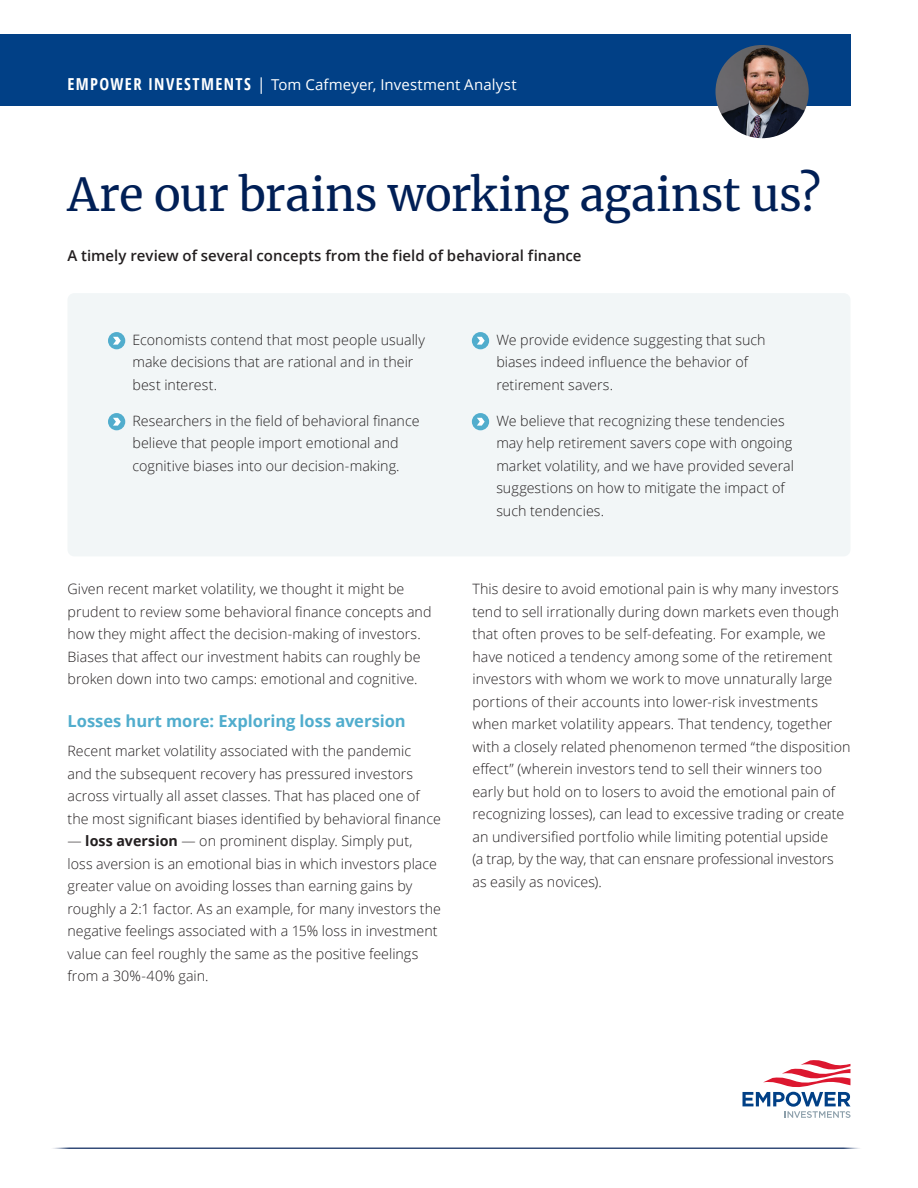
<style>
.page{position:relative;width:918px;height:1188px;background:#fff}
.page>*{position:absolute;margin:0;border:0;box-sizing:border-box;transform-origin:0 0}
.H3_30pt{font:45px "Merriweather";letter-spacing:-.01em;color:#001f56}
.S1{font:700 16.5px "Open Sans";color:#51adcd}
.t1{font:15px "Open Sans";letter-spacing:.005em;color:#fff}
.S2_10pt{font:600 15px "Open Sans";color:#231f20}
.Body_9_5pt{font:300 14.25px/22.5px "Open Sans";letter-spacing:.005em;color:#231f20}
.s1{font-weight:700;font-stretch:condensed;font-size:16.5px}
.s2{font-size:16.5px}
.s3{font-weight:700}
</style>
<div class="page">
<svg style="left:742px;top:1060px;width:108px;height:58px"></svg>
<div style="left:68px;top:293px;width:782px;height:263px;background:#f2f6f7;border-radius:7px"></div>
<div style="left:0;top:34px;width:850px;height:71px;background:#014086"></div>
<div style="left:108px;top:332px;width:17px;height:17px;background:#51adcd;border-radius:50%"></div>
<svg style="left:113px;top:337px;width:8px;height:8px"></svg>
<div style="left:108px;top:413px;width:17px;height:17px;background:#51adcd;border-radius:50%"></div>
<svg style="left:113px;top:418px;width:8px;height:8px"></svg>
<div style="left:472px;top:332px;width:17px;height:17px;background:#51adcd;border-radius:50%"></div>
<svg style="left:477px;top:337px;width:8px;height:8px"></svg>
<div style="left:472px;top:413px;width:17px;height:17px;background:#51adcd;border-radius:50%"></div>
<svg style="left:477px;top:418px;width:8px;height:8px"></svg>
<hr style="left:49px;top:1148px;width:815px;height:1px;background:#001f56">
<img style="left:716px;top:45px;width:93px;height:93px;border-radius:47px">
<p class="t1" style="left:68px;top:75px;width:451px"><span class="s1">EMPOWER INVESTMENTS</span> <span class="s2">|</span> Tom Cafmeyer, Investment Analyst</p>
<p class="t1" style="left:280px;top:75px;width:267px">homas Nun, CFA | Portfolio Strategist</p>
<p class="H3_30pt" style="left:68px;top:164px;width:755px">Are our brains working against us?</p>
<p class="S2_10pt" style="left:68px;top:245px;width:516px">A timely review of several concepts from the field of behavioral finance</p>
<p class="Body_9_5pt" style="left:132px;top:328px;width:294px">Economists contend that most people usually make decisions that are rational and in their best interest.</p>
<p class="Body_9_5pt" style="left:132px;top:409px;width:289px">Researchers in the field of behavioral finance believe that people import emotional and cognitive biases into our decision-making.</p>
<p class="Body_9_5pt" style="left:68px;top:578px;width:366px">Given recent market volatility, we thought it might be prudent to review some behavioral finance concepts and how they might affect the decision-making of investors.<br>Biases that affect our investment habits can roughly be broken down into two camps: emotional and cognitive.</p>
<p class="S1" style="left:68px;top:710px;width:340px">Losses hurt more: Exploring loss aversion</p>
<p class="Body_9_5pt" style="left:68px;top:740px;width:375px">Recent market volatility associated with the pandemic<br>and the subsequent recovery has pressured investors across virtually all asset classes. That has placed one of the most significant biases identified by behavioral finance</p>
<p class="Body_9_5pt" style="left:68px;top:830px;width:375px">— <span class="s3">loss aversion</span> — on prominent display. Simply put, loss aversion is an emotional bias in which investors place greater value on avoiding losses than earning gains by roughly a 2:1 factor. As an example, for many investors the negative feelings associated with a 15% loss in investment value can feel roughly the same as the positive feelings from a 30%-40% gain.</p>
<p class="Body_9_5pt" style="left:496px;top:328px;width:271px">We provide evidence suggesting that such biases indeed influence the behavior of retirement savers.</p>
<p class="Body_9_5pt" style="left:496px;top:409px;width:299px">We believe that recognizing these tendencies may help retirement savers cope with ongoing market volatility, and we have provided several suggestions on how to mitigate the impact of such tendencies.</p>
<p class="Body_9_5pt" style="left:472px;top:578px;width:380px">This desire to avoid emotional pain is why many investors tend to sell irrationally during down markets even though that often proves to be self-defeating. For example, we have noticed a tendency among some of the retirement investors with whom we work to move unnaturally large portions of their accounts into lower-risk investments when market volatility appears. That tendency, together with a closely related phenomenon termed “the disposition effect” (wherein investors tend to sell their winners too early but hold on to losers to avoid the emotional pain of recognizing losses), can lead to excessive trading or create an undiversified portfolio while limiting potential upside<br>(a trap, by the way, that can ensnare professional investors as easily as novices).</p>
</div>
